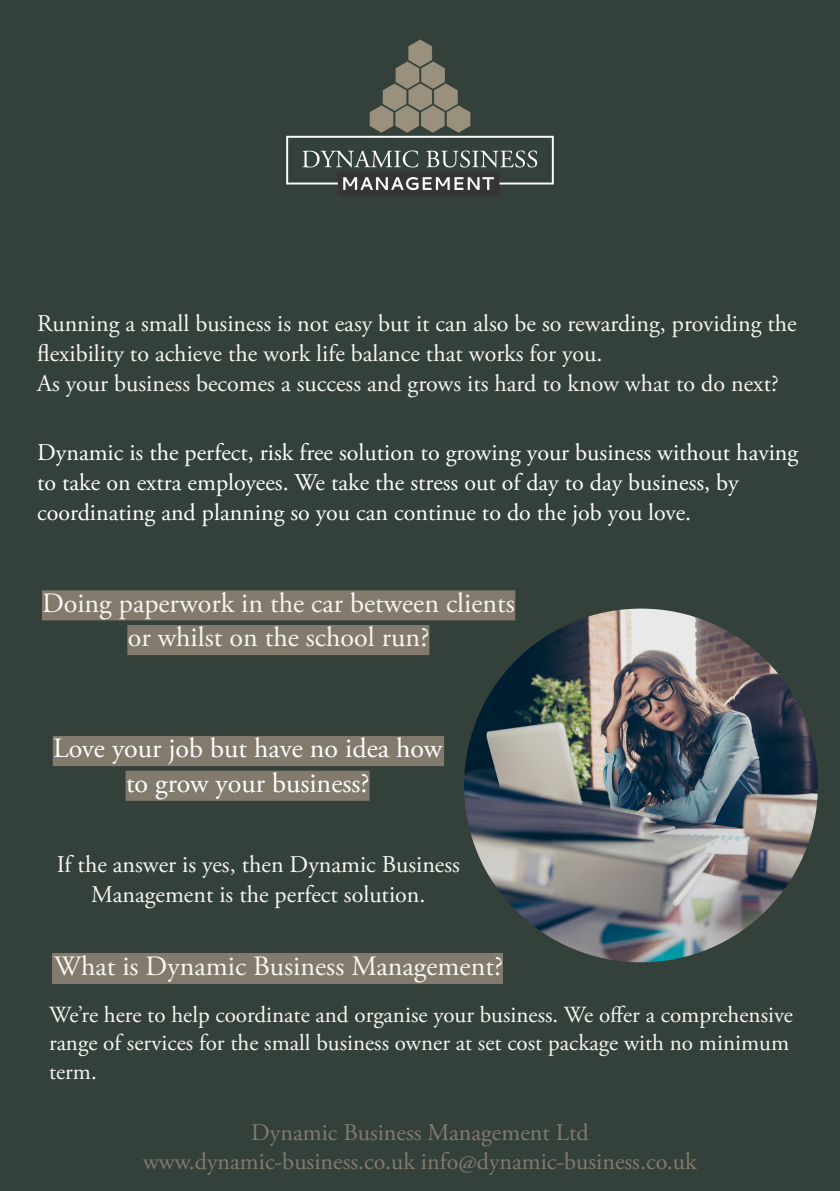
<style>
.page{position:relative;width:840px;height:1191px;background:#fff}
.page>*{position:absolute;margin:0;border:0;box-sizing:border-box;transform-origin:0 0}
.t1{font:28px/34.6px "Adobe Garamond Pro";color:#f7f6f1;text-align:center}
.t2{font:28px/34.6px "Adobe Garamond Pro";color:#fff;text-align:center}
.t3{font:24px/29.6px "Adobe Garamond Pro";color:#f7f6f1}
.t4{font:24px/29.6px "Adobe Garamond Pro";color:#fff}
.t5{font:24px/29.6px "Adobe Garamond Pro";color:#827b6d;text-align:center}
.t6{font:23px/28.6px "Adobe Garamond Pro";color:#f7f6f1}
</style>
<div class="page">
<div style="left:0;top:0;width:839px;height:1191px;background:#34403a"></div>
<div style="left:52px;top:953px;width:451px;height:30px;background:#827b6d"></div>
<img style="left:464px;top:608px;width:353px;height:354px;border-radius:177px">
<svg style="left:42px;top:590px;width:473px;height:65px"></svg>
<svg style="left:53px;top:736px;width:391px;height:64px"></svg>
<img style="left:286px;top:39px;width:268px;height:156px">
<p class="t3" style="left:37px;top:310px;width:760px">Running a small business is not easy but it can also be so rewarding, providing the flexibility to achieve the work life balance that works for you.<br>As your business becomes a success and grows its hard to know what to do next?</p>
<p class="t4" style="left:37px;top:439px;width:762px">Dynamic is the perfect, risk free solution to growing your business without having to take on extra employees. We take the stress out of day to day business, by coordinating and planning so you can continue to do the job you love.</p>
<p class="t1" style="left:42px;top:586px;width:474px">Doing paperwork in the car between clients or whilst on the school run?</p>
<p class="t2" style="left:53px;top:732px;width:390px">Love your job but have no idea how to grow your business?</p>
<p class="t3" style="left:57px;top:850px;width:404px;text-align:center">If the answer is yes, then Dynamic Business<br>Management is the perfect solution.</p>
<p class="t1" style="left:54px;top:949px;width:450px">What is Dynamic Business Management?</p>
<p class="t6" style="left:49px;top:1001px;width:745px">We’re here to help coordinate and organise your business. We offer a comprehensive range of services for the small business owner at set cost package with no minimum term.</p>
<p class="t5" style="left:143px;top:1118px;width:555px">Dynamic Business Management Ltd www.dynamic-business.co.uk info@dynamic-business.co.uk</p>
</div>
